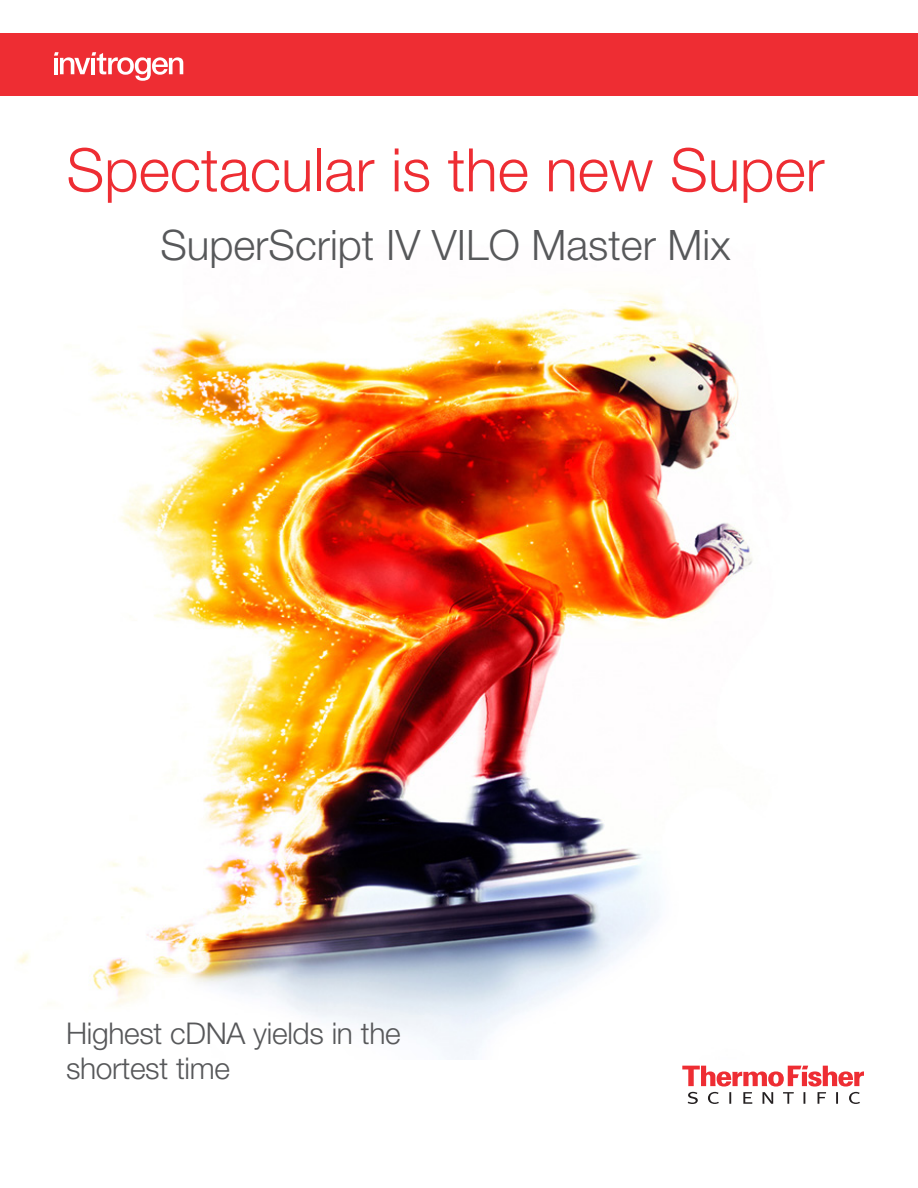
<style>
.page{position:relative;width:918px;height:1188px;background:#fff}
.page>*{position:absolute;margin:0;border:0;box-sizing:border-box;transform-origin:0 0}
.t1{font:300 60px "Helvetica Neue LT Std";color:#ee2d33}
.t2{font:300 42px "Helvetica Neue LT Std";color:#57585a}
.t3{font:300 30px/34.5px "Helvetica Neue LT Std";letter-spacing:-.01em;color:#57585a}
</style>
<div class="page">
<img style="left:17px;top:290px;width:736px;height:770px">
<svg style="left:682px;top:1066px;width:182px;height:38px"></svg>
<div style="left:0;top:33px;width:918px;height:63px;background:#ee2d33"></div>
<svg style="left:54px;top:52px;width:129px;height:29px"></svg>
<h1 class="t1" style="left:66px;top:133px;width:760px">Spectacular is the new Super</h1>
<h2 class="t2" style="left:160px;top:220px;width:572px">SuperScript IV VILO Master Mix</h2>
<p class="t3" style="left:66px;top:1016px;width:336px">Highest cDNA yields in the shortest time</p>
</div>
